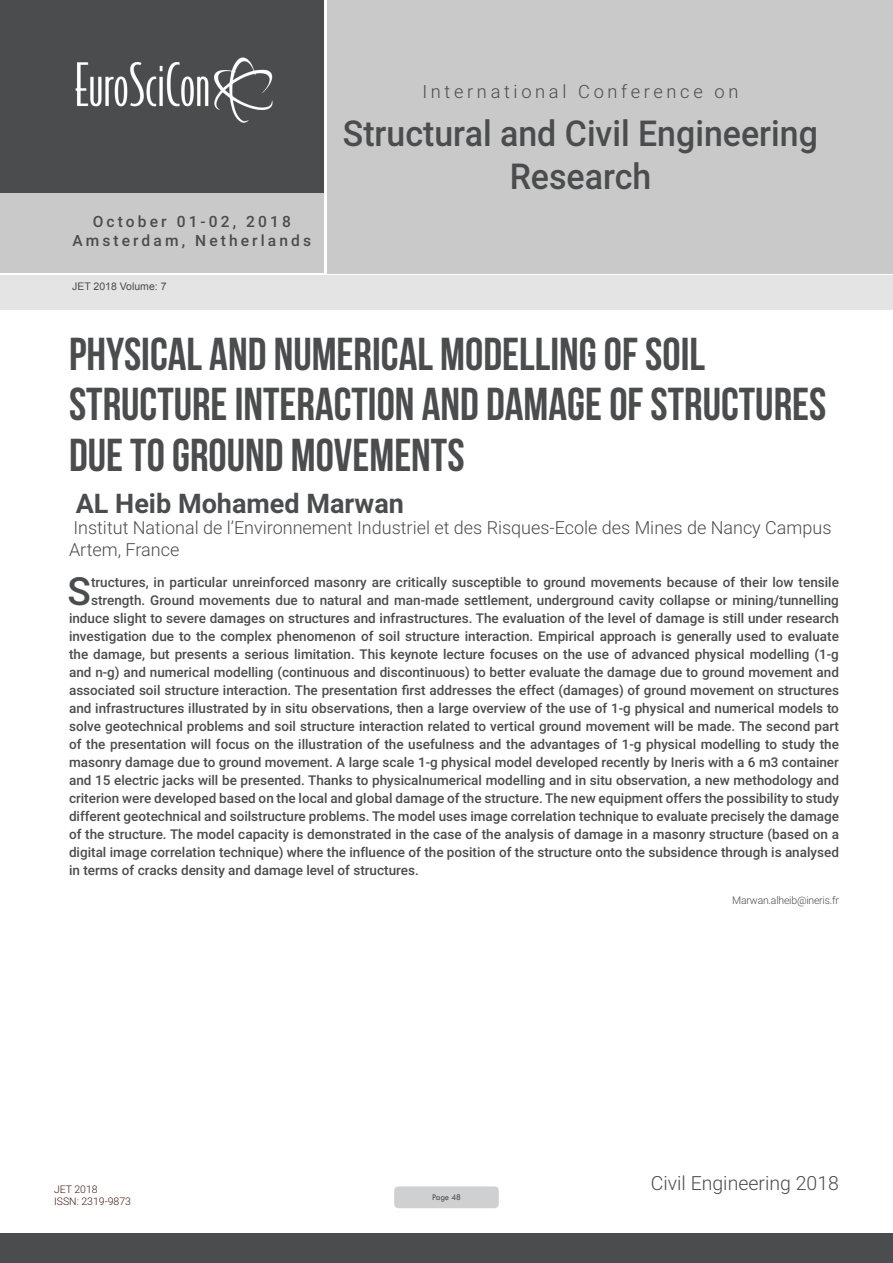
<style>
.page{position:relative;width:893px;height:1263px;background:#fff}
.page>*{position:absolute;margin:0;border:0;box-sizing:border-box;transform-origin:0 0}
.t1{font:46.05px/50.7px "Bebas Neue";color:#4b4c4d}
.Abstract{font:500 38.85px "Roboto";color:#4b4c4d}
.t2{font:500 35.7px/42.8px "Roboto";color:#4b4c4d;text-align:center;scale:.95 1}
.t3{font:700 27px "Roboto";color:#4b4c4d}
.t4{font:300 19.5px "Roboto";color:#4b4c4d}
.t5{font:300 18.3px "Roboto";letter-spacing:.2em;color:#4b4c4d}
.t6{font:300 18px/21.6px "Roboto";color:#4b4c4d}
.t7{font:500 15.6px/18.6px "Roboto";letter-spacing:.2em;color:#4b4c4d;text-align:center}
.Abstract-2{font:500 13.5px "Roboto";color:#4b4c4d}
.Biography{font:300 10.5px "Roboto";letter-spacing:-.02em;color:#4b4c4d}
.t8{font:300 10.5px/12.6px "Roboto";color:#441b0e}
.t9{font:10.5px "Arial";color:#4b4c4d}
.t10{font:9px "Tw Cen";letter-spacing:-.02em;color:#4b4c4d;scale:.95 1}
</style>
<div class="page">
<div style="left:0;top:0;width:323px;height:193px;background:#4b4c4d"></div>
<div style="left:1px;top:193px;width:323px;height:80px;background:#c9c9c9"></div>
<div style="left:327px;top:0;width:566px;height:273px;background:#c9c9c9"></div>
<img style="left:75px;top:57px;width:198px;height:66px">
<div style="left:0;top:1233px;width:893px;height:30px;background:#4b4c4d"></div>
<div style="left:1px;top:275px;width:892px;height:35px;background:#e4e4e4"></div>
<div style="left:394px;top:1186px;width:105px;height:22px;background:#cfd0d2;border-radius:4px"></div>
<p class="t7" style="left:73px;top:212px;width:240px">October 01-02, 2018<br>Amsterdam, Netherlands</p>
<p class="t9" style="left:72px;top:279px;width:96px">JET 2018 Volume: 7</p>
<h3 class="t5" style="left:422px;top:79px;width:318px">International Conference on</h3>
<h3 class="t2" style="left:343px;top:110px;width:501px">Structural and Civil Engineering<br>Research</h3>
<p class="t1" style="left:69px;top:328px;width:759px">PHYSICAL AND NUMERICAL MODELLING OF SOIL<br>STRUCTURE INTERACTION AND DAMAGE OF STRUCTURES<br>DUE TO GROUND MOVEMENTS</p>
<p class="t3" style="left:76px;top:484px;width:330px">AL Heib Mohamed Marwan</p>
<p class="t6" style="left:69px;top:516px;width:764px">Institut National de l’Environnement Industriel et des Risques-Ecole des Mines de Nancy Campus<br>Artem, France</p>
<p class="Abstract" style="left:68px;top:564px;width:25px">S</p>
<p class="Abstract-2" style="left:91px;top:573px;width:749px">tructures, in particular unreinforced masonry are critically susceptible to ground movements because of their low tensile</p>
<p class="Abstract-2" style="left:91px;top:591px;width:749px">strength. Ground movements due to natural and man-made settlement, underground cavity collapse or mining/tunnelling</p>
<p class="Abstract-2" style="left:69px;top:609px;width:771px">induce slight to severe damages on structures and infrastructures. The evaluation of the level of damage is still under research</p>
<p class="Abstract-2" style="left:69px;top:627px;width:771px">investigation due to the complex phenomenon of soil structure interaction. Empirical approach is generally used to evaluate</p>
<p class="Abstract-2" style="left:69px;top:645px;width:771px">the damage, but presents a serious limitation. This keynote lecture focuses on the use of advanced physical modelling (1-g</p>
<p class="Abstract-2" style="left:69px;top:663px;width:771px">and n-g) and numerical modelling (continuous and discontinuous) to better evaluate the damage due to ground movement and</p>
<p class="Abstract-2" style="left:69px;top:681px;width:771px">associated soil structure interaction. The presentation first addresses the effect (damages) of ground movement on structures</p>
<p class="Abstract-2" style="left:69px;top:699px;width:771px">and infrastructures illustrated by in situ observations, then a large overview of the use of 1-g physical and numerical models to</p>
<p class="Abstract-2" style="left:69px;top:717px;width:771px">solve geotechnical problems and soil structure interaction related to vertical ground movement will be made. The second part</p>
<p class="Abstract-2" style="left:69px;top:735px;width:771px">of the presentation will focus on the illustration of the usefulness and the advantages of 1-g physical modelling to study the</p>
<p class="Abstract-2" style="left:69px;top:753px;width:771px">masonry damage due to ground movement. A large scale 1-g physical model developed recently by Ineris with a 6 m3 container</p>
<p class="Abstract-2" style="left:69px;top:771px;width:771px">and 15 electric jacks will be presented. Thanks to physicalnumerical modelling and in situ observation, a new methodology and</p>
<p class="Abstract-2" style="left:69px;top:789px;width:771px">criterion were developed based on the local and global damage of the structure. The new equipment offers the possibility to study</p>
<p class="Abstract-2" style="left:69px;top:807px;width:771px">different geotechnical and soilstructure problems. The model uses image correlation technique to evaluate precisely the damage</p>
<p class="Abstract-2" style="left:69px;top:825px;width:771px">of the structure. The model capacity is demonstrated in the case of the analysis of damage in a masonry structure (based on a</p>
<p class="Abstract-2" style="left:69px;top:843px;width:771px">digital image correlation technique) where the influence of the position of the structure onto the subsidence through is analysed</p>
<p class="Abstract-2" style="left:69px;top:861px;width:351px">in terms of cracks density and damage level of structures.</p>
<p class="Biography" style="left:732px;top:893px;width:108px">Marwan.alheib@ineris.fr</p>
<p class="t8" style="left:54px;top:1182px;width:78px">JET 2018<br>ISSN: 2319-9873</p>
<p class="t10" style="left:432px;top:1192px;width:32px">Page 48</p>
<h3 class="t4" style="left:651px;top:1169px;width:190px">Civil Engineering 2018</h3>
</div>
